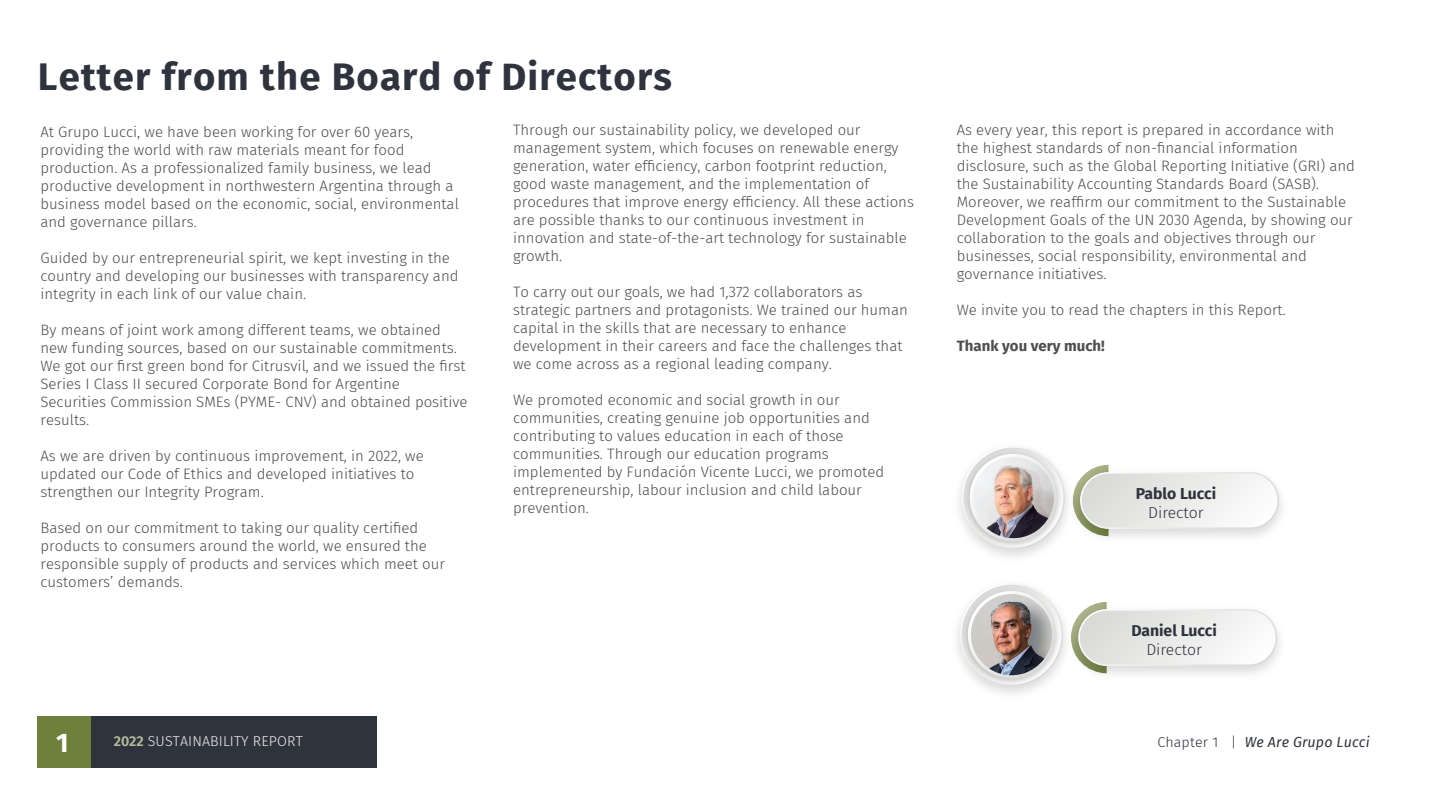
<style>
.page{position:relative;width:1440px;height:810px;background:#fff}
.page>*{position:absolute;margin:0;border:0;box-sizing:border-box;transform-origin:0 0}
.t1{font:700 38.25px "Fira Sans";letter-spacing:.03em;color:#2f333d}
.t2{font:700 27px "Fira Sans";color:#fff}
.t3{font:700 15.75px "Fira Sans";color:#2f333d}
.t4{font:300 15.75px "Fira Sans";color:#2f333d}
.t5{font:300 15px/18px "Fira Sans";color:#4d4c4e}
.t6{font:700 15px "Fira Sans";color:#4d4c4e}
.t7{font:300 14.25px "Fira Sans";letter-spacing:.01em;color:#f0f0f0}
.t8{font:italic 14.25px "Fira Sans";letter-spacing:.01em;color:#2f333d}
.s1{font-weight:600;color:#b7bd9b}
.s2{font-weight:300;font-style:normal}
</style>
<div class="page">
<div style="left:91px;top:716px;width:286px;height:52px;background:#2f333d"></div>
<div style="left:38px;top:716px;width:53px;height:52px;background:#6f803d"></div>
<img style="left:1079px;top:464px;width:203px;height:73px">
<svg style="left:1080px;top:472px;width:199px;height:57px"></svg>
<div style="left:1082px;top:474px;width:196px;height:53px;background:linear-gradient(to right,#dadbd8,#fbfbfb);border-radius:27px"></div>
<img style="left:959px;top:481px;width:120px;height:76px">
<img style="left:962px;top:449px;width:102px;height:102px">
<svg style="left:970px;top:454px;width:87px;height:87px"></svg>
<img style="left:973px;top:457px;width:81px;height:81px;border-radius:41px">
<img style="left:1077px;top:602px;width:203px;height:72px">
<svg style="left:1078px;top:609px;width:199px;height:57px"></svg>
<div style="left:1080px;top:611px;width:196px;height:53px;background:linear-gradient(to right,#dadbd8,#fbfbfb);border-radius:27px"></div>
<img style="left:957px;top:618px;width:120px;height:76px">
<img style="left:961px;top:586px;width:101px;height:102px">
<svg style="left:968px;top:591px;width:87px;height:87px"></svg>
<img style="left:971px;top:594px;width:81px;height:81px;border-radius:41px">
<h1 class="t1" style="left:38px;top:44px;width:635px">Letter from the Board of Directors</h1>
<p class="t5" style="left:41px;top:122px;width:420px">At Grupo Lucci, we have been working for over 60 years, providing the world with raw materials meant for food production. As a professionalized family business, we lead productive development in northwestern Argentina through a business model based on the economic, social, environmental and governance pillars.</p>
<p class="t5" style="left:41px;top:248px;width:420px">Guided by our entrepreneurial spirit, we kept investing in the country and developing our businesses with transparency and integrity in each link of our value chain.</p>
<p class="t5" style="left:41px;top:320px;width:429px">By means of joint work among different teams, we obtained new funding sources, based on our sustainable commitments.<br>We got our first green bond for Citrusvil, and we issued the first Series I Class II secured Corporate Bond for Argentine Securities Commission SMEs (PYME- CNV) and obtained positive results.</p>
<p class="t5" style="left:41px;top:446px;width:385px">As we are driven by continuous improvement, in 2022, we updated our Code of Ethics and developed initiatives to strengthen our Integrity Program.</p>
<p class="t5" style="left:41px;top:518px;width:406px">Based on our commitment to taking our quality certified products to consumers around the world, we ensured the responsible supply of products and services which meet our customers’ demands.</p>
<p class="t5" style="left:513px;top:121px;width:402px">Through our sustainability policy, we developed our management system, which focuses on renewable energy generation, water efficiency, carbon footprint reduction, good waste management, and the implementation of procedures that improve energy efficiency. All these actions are possible thanks to our continuous investment in innovation and state-of-the-art technology for sustainable growth.</p>
<p class="t5" style="left:513px;top:283px;width:396px">To carry out our goals, we had 1,372 collaborators as strategic partners and protagonists. We trained our human capital in the skills that are necessary to enhance development in their careers and face the challenges that we come across as a regional leading company.</p>
<p class="t5" style="left:513px;top:391px;width:373px">We promoted economic and social growth in our communities, creating genuine job opportunities and contributing to values education in each of those communities. Through our education programs implemented by Fundación Vicente Lucci, we promoted entrepreneurship, labour inclusion and child labour prevention.</p>
<p class="t5" style="left:957px;top:121px;width:400px">As every year, this report is prepared in accordance with the highest standards of non-financial information disclosure, such as the Global Reporting Initiative (GRI) and the Sustainability Accounting Standards Board (SASB).<br>Moreover, we reaffirm our commitment to the Sustainable Development Goals of the UN 2030 Agenda, by showing our collaboration to the goals and objectives through our businesses, social responsibility, environmental and governance initiatives.</p>
<p class="t5" style="left:957px;top:301px;width:331px">We invite you to read the chapters in this Report.</p>
<p class="t6" style="left:957px;top:333px;width:150px">Thank you very much!</p>
<p class="t3" style="left:1136px;top:480px;width:82px">Pablo Lucci</p>
<p class="t4" style="left:1148px;top:501px;width:57px">Director</p>
<p class="t3" style="left:1131px;top:617px;width:87px">Daniel Lucci</p>
<p class="t4" style="left:1146px;top:638px;width:57px">Director</p>
<h2 class="t2" style="left:56px;top:720px;width:14px">1</h2>
<p class="t7" style="left:114px;top:731px;width:190px"><span class="s1">2022</span> SUSTAINABILITY REPORT</p>
<p class="t8" style="left:1157px;top:731px;width:214px"><span class="s2">Chapter 1 |</span> We Are Grupo Lucci</p>
</div>
